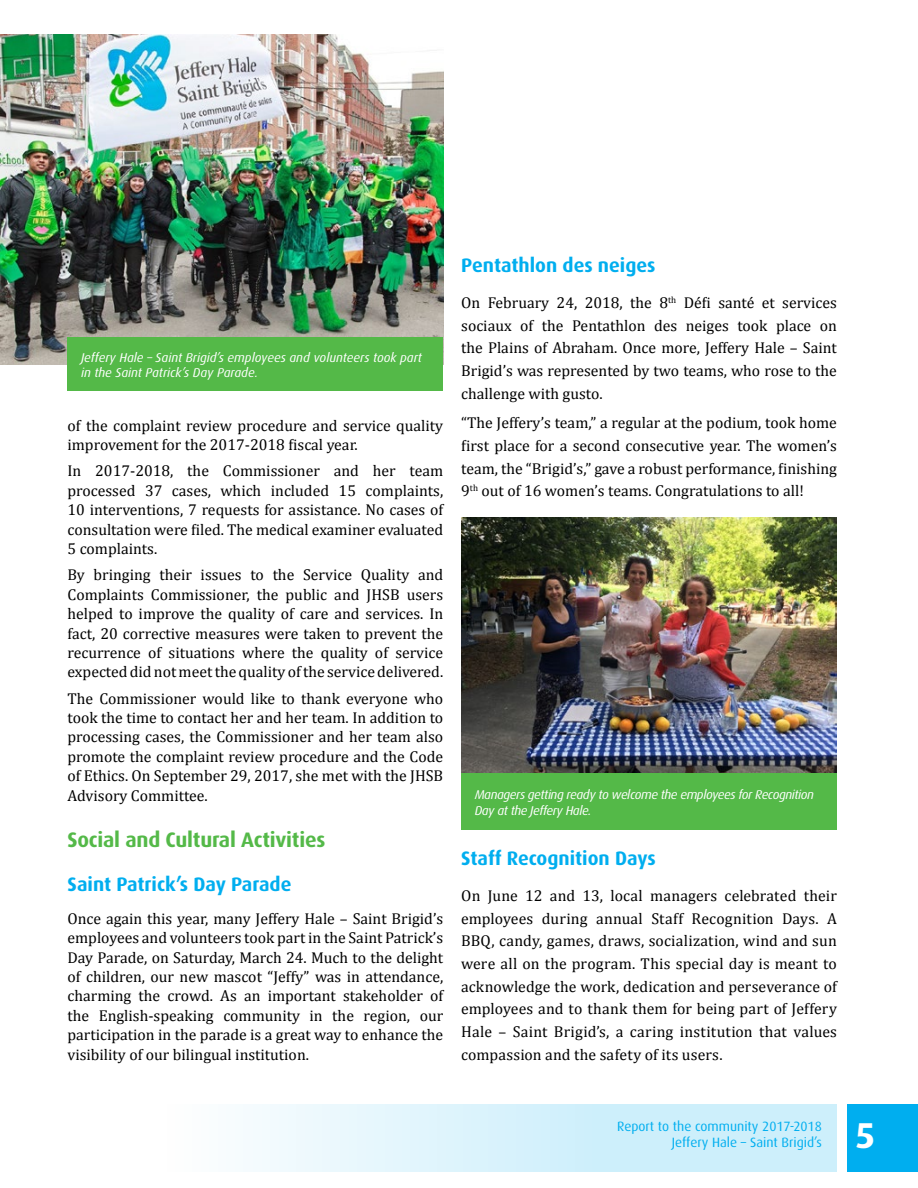
<style>
.page{position:relative;width:918px;height:1188px;background:#fff}
.page>*{position:absolute;margin:0;border:0;box-sizing:border-box;transform-origin:0 0}
.t1{font:700 36px "Dax";color:#fff}
.titre{font:700 21px "Dax";letter-spacing:-.01em;color:#54b948}
.titre_2{font:700 19.5px "Dax";color:#00aeef}
.texte_courant{font:15.75px/19.5px "Cambria";color:#000;text-align:justify}
.t2{font:13.5px/16.2px "Dax";color:#00aeef;text-align:right}
.bas_de_vignette{font:italic 12.75px/15.3px "Dax";letter-spacing:-.015em;color:#fff}
</style>
<div class="page">
<div style="left:77px;top:1105px;width:760px;height:67px;background:linear-gradient(to right,#fff,#c1ebfa)"></div>
<div style="left:847px;top:1105px;width:71px;height:67px;background:#00aeef"></div>
<img style="left:0;top:34px;width:443px;height:330px">
<div style="left:68px;top:338px;width:375px;height:54px;background:#54b948"></div>
<img style="left:461px;top:517px;width:376px;height:257px">
<div style="left:461px;top:774px;width:376px;height:56px;background:#54b948"></div>
<p class="bas_de_vignette" style="left:81px;top:350px;width:342px">Jeffery Hale – Saint Brigid’s employees and volunteers took part in the Saint Patrick’s Day Parade.</p>
<p class="texte_courant" style="left:68px;top:416px;width:377px">of the complaint review procedure and service quality improvement for the 2017-2018 fiscal year.</p>
<p class="texte_courant" style="left:68px;top:461px;width:377px">In 2017-2018, the Commissioner and her team processed 37 cases, which included 15 complaints, 10 interventions, 7 requests for assistance. No cases of consultation were filed. The medical examiner evaluated 5 complaints.</p>
<p class="texte_courant" style="left:68px;top:565px;width:377px">By bringing their issues to the Service Quality and Complaints Commissioner, the public and JHSB users helped to improve the quality of care and services. In fact, 20 corrective measures were taken to prevent the recurrence of situations where the quality of service expected did not meet the quality of the service delivered.</p>
<p class="texte_courant" style="left:68px;top:688px;width:377px">The Commissioner would like to thank everyone who took the time to contact her and her team. In addition to processing cases, the Commissioner and her team also promote the complaint review procedure and the Code of Ethics. On September 29, 2017, she met with the JHSB Advisory Committee.</p>
<p class="titre" style="left:68px;top:827px;width:259px">Social and Cultural Activities</p>
<p class="titre_2" style="left:68px;top:873px;width:225px">Saint Patrick’s Day Parade</p>
<p class="texte_courant" style="left:68px;top:909px;width:377px">Once again this year, many Jeffery Hale – Saint Brigid’s employees and volunteers took part in the Saint Patrick’s Day Parade, on Saturday, March 24. Much to the delight of children, our new mascot “Jeffy” was in attendance, charming the crowd. As an important stakeholder of the English-speaking community in the region, our participation in the parade is a great way to enhance the visibility of our bilingual institution.</p>
<p class="titre_2" style="left:461px;top:254px;width:196px">Pentathlon des neiges</p>
<p class="texte_courant" style="left:461px;top:291px;width:377px;line-height:22.6px">On February 24, 2018, the 8<sup>th</sup> Défi santé et services sociaux of the Pentathlon des neiges took place on the Plains of Abraham. Once more, Jeffery Hale – Saint Brigid’s was represented by two teams, who rose to the challenge with gusto.</p>
<p class="texte_courant" style="left:461px;top:411px;width:377px;line-height:22.6px">“The Jeffery’s team,” a regular at the podium, took home first place for a second consecutive year. The women’s team, the “Brigid’s,” gave a robust performance, finishing 9<sup>th</sup> out of 16 women’s teams. Congratulations to all!</p>
<p class="bas_de_vignette" style="left:475px;top:787px;width:341px">Managers getting ready to welcome the employees for Recognition<br>Day at the Jeffery Hale.</p>
<p class="titre_2" style="left:461px;top:847px;width:196px">Staff Recognition Days</p>
<p class="texte_courant" style="left:461px;top:884px;width:377px;line-height:22.6px">On June 12 and 13, local managers celebrated their employees during annual Staff Recognition Days. A BBQ, candy, games, draws, socialization, wind and sun were all on the program. This special day is meant to acknowledge the work, dedication and perseverance of employees and to thank them for being part of Jeffery Hale – Saint Brigid’s, a caring institution that values compassion and the safety of its users.</p>
<p class="t2" style="left:617px;top:1118px;width:206px">Report to the community 2017-2018<br>Jeffery Hale – Saint Brigid’s</p>
<h1 class="t1" style="left:855px;top:1116px;width:22px">5</h1>
</div>
